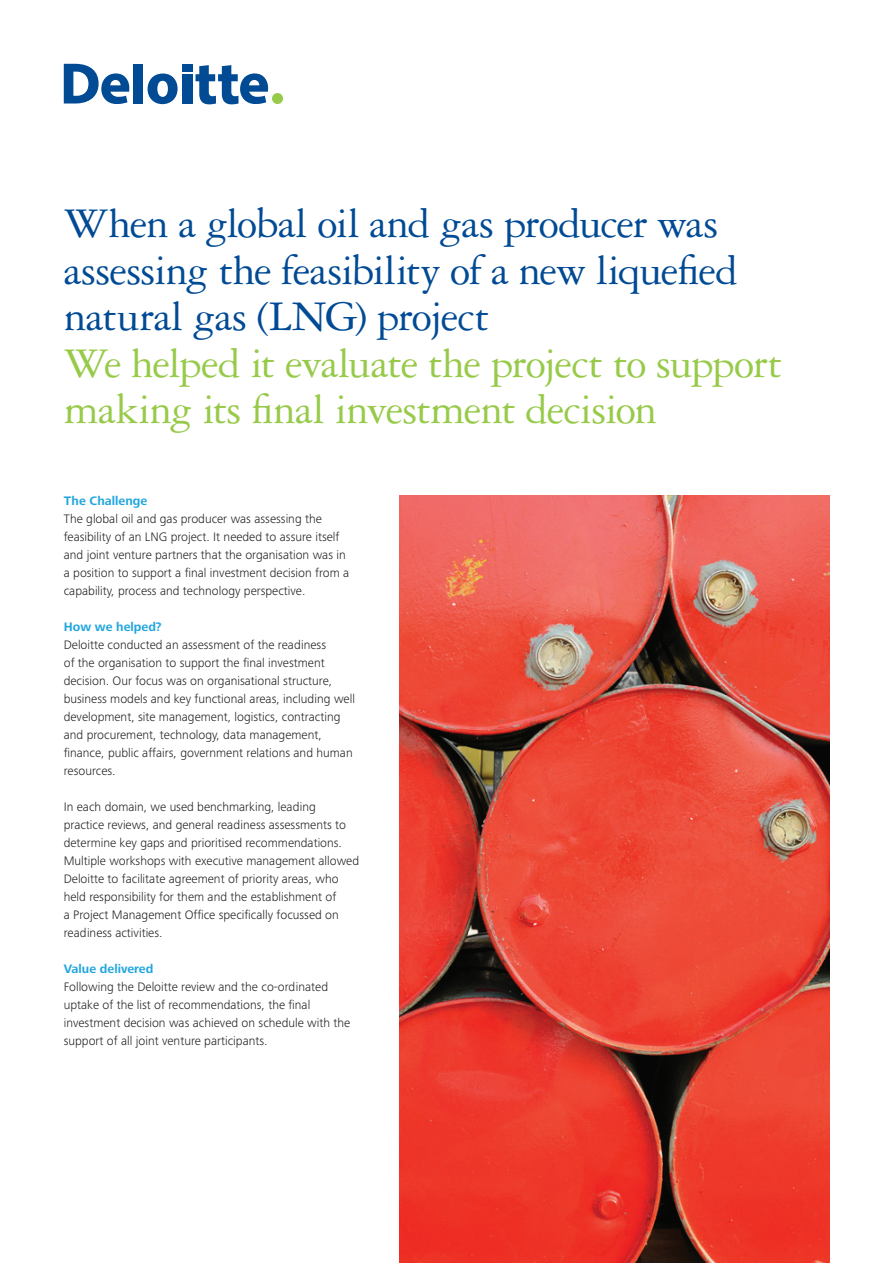
<style>
.page{position:relative;width:893px;height:1263px;background:#fff}
.page>*{position:absolute;margin:0;border:0;box-sizing:border-box;transform-origin:0 0}
.t1{font:45px/46.5px "Garamond 3 LT Std";letter-spacing:-.02em;color:#014a94}
.t2{font:45px/46.5px "Garamond 3 LT Std";letter-spacing:-.025em;color:#97ca49}
.t3{font:300 12.75px/18px "Frutiger Next Pro";color:#231f20}
.t4{font:700 12.75px "Frutiger Next Pro";color:#21a6df}
</style>
<div class="page">
<div style="left:272px;top:93px;width:11px;height:11px;background:#97ca49;border-radius:50%"></div>
<svg style="left:148px;top:74px;width:30px;height:30px"></svg>
<div style="left:133px;top:64px;width:10px;height:40px;background:#014a94"></div>
<div style="left:182px;top:74px;width:10px;height:30px;background:#014a94"></div>
<div style="left:182px;top:64px;width:10px;height:8px;background:#014a94"></div>
<svg style="left:64px;top:64px;width:65px;height:40px"></svg>
<svg style="left:196px;top:65px;width:72px;height:39px"></svg>
<img style="left:400px;top:495px;width:429px;height:768px">
<h1 class="t1" style="left:64px;top:201px;width:676px">When a global oil and gas producer was assessing the feasibility of a new liquefied natural gas (LNG) project</h1>
<h1 class="t2" style="left:64px;top:340px;width:720px">We helped it evaluate the project to support making its final investment decision</h1>
<p class="t4" style="left:64px;top:493px;width:85px">The Challenge</p>
<p class="t3" style="left:64px;top:509px;width:287px">The global oil and gas producer was assessing the feasibility of an LNG project. It needed to assure itself and joint venture partners that the organisation was in a position to support a final investment decision from a capability, process and technology perspective.</p>
<p class="t4" style="left:64px;top:619px;width:99px">How we helped?</p>
<p class="t3" style="left:64px;top:635px;width:293px">Deloitte conducted an assessment of the readiness<br>of the organisation to support the final investment decision. Our focus was on organisational structure, business models and key functional areas, including well development, site management, logistics, contracting and procurement, technology, data management, finance, public affairs, government relations and human resources.</p>
<p class="t3" style="left:64px;top:797px;width:297px">In each domain, we used benchmarking, leading practice reviews, and general readiness assessments to determine key gaps and prioritised recommendations.<br>Multiple workshops with executive management allowed Deloitte to facilitate agreement of priority areas, who held responsibility for them and the establishment of<br>a Project Management Office specifically focussed on readiness activities.</p>
<p class="t4" style="left:64px;top:961px;width:91px">Value delivered</p>
<p class="t3" style="left:64px;top:977px;width:288px">Following the Deloitte review and the co-ordinated uptake of the list of recommendations, the final investment decision was achieved on schedule with the support of all joint venture participants.</p>
</div>
